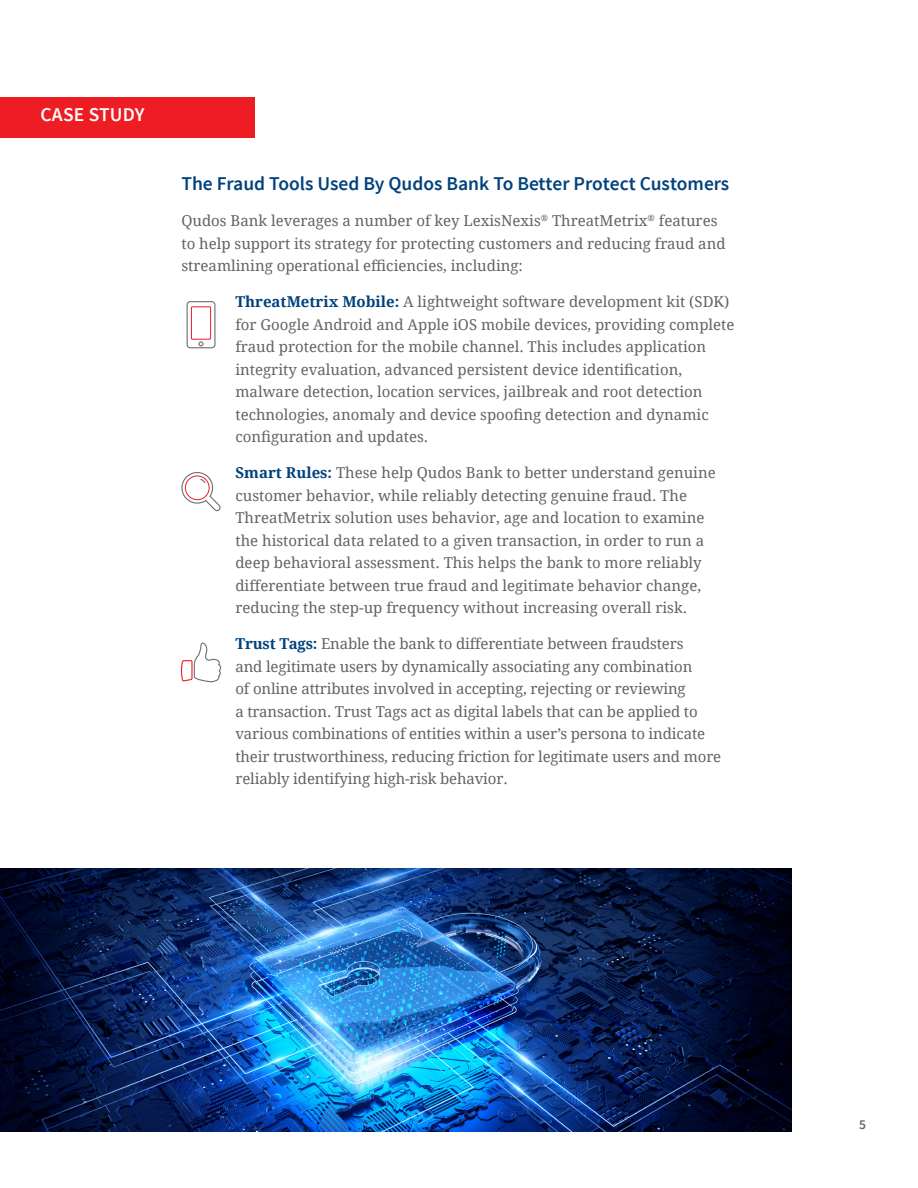
<style>
.page{position:relative;width:918px;height:1188px;background:#fff}
.page>*{position:absolute;margin:0;border:0;box-sizing:border-box;transform-origin:0 0}
.Paragraph{font:600 19.5px "Source Sans Pro";color:#01427c}
.t1{font:600 19.5px "Source Sans Pro";letter-spacing:.01em;color:#fff}
.Paragraph_Bullets{font:15px/22.5px "Droid Serif";color:#636366}
.Paragraph-2{font:15px/22.5px "Droid Serif";color:#636366}
.t2{font:600 13.5px "Source Sans Pro";color:#636366}
.s1{font-weight:700;color:#01427c}
</style>
<div class="page">
<div style="left:0;top:97px;width:255px;height:41px;background:#ee1d23"></div>
<svg style="left:181px;top:472px;width:40px;height:39px"></svg>
<svg style="left:186px;top:301px;width:30px;height:48px"></svg>
<div style="left:191px;top:307px;width:20px;height:32px;border:1px solid #ed1c24"></div>
<svg style="left:181px;top:642px;width:41px;height:40px"></svg>
<img style="left:0;top:868px;width:792px;height:263px">
<h1 class="t1" style="left:40px;top:102px;width:106px">CASE STUDY</h1>
<p class="Paragraph" style="left:181px;top:171px;width:549px">The Fraud Tools Used By Qudos Bank To Better Protect Customers</p>
<p class="Paragraph-2" style="left:181px;top:209px;width:546px">Qudos Bank leverages a number of key LexisNexis<sup>®</sup> ThreatMetrix<sup>®</sup> features to help support its strategy for protecting customers and reducing fraud and streamlining operational efficiencies, including:</p>
<p class="Paragraph_Bullets" style="left:235px;top:290px;width:501px"><span class="s1">ThreatMetrix Mobile:</span> A lightweight software development kit (SDK) for Google Android and Apple iOS mobile devices, providing complete fraud protection for the mobile channel. This includes application integrity evaluation, advanced persistent device identification, malware detection, location services, jailbreak and root detection technologies, anomaly and device spoofing detection and dynamic configuration and updates.</p>
<p class="Paragraph_Bullets" style="left:235px;top:461px;width:482px"><span class="s1">Smart Rules:</span> These help Qudos Bank to better understand genuine customer behavior, while reliably detecting genuine fraud. The ThreatMetrix solution uses behavior, age and location to examine the historical data related to a given transaction, in order to run a deep behavioral assessment. This helps the bank to more reliably differentiate between true fraud and legitimate behavior change, reducing the step-up frequency without increasing overall risk.</p>
<p class="Paragraph_Bullets" style="left:235px;top:632px;width:487px"><span class="s1">Trust Tags:</span> Enable the bank to differentiate between fraudsters<br>and legitimate users by dynamically associating any combination<br>of online attributes involved in accepting, rejecting or reviewing<br>a transaction. Trust Tags act as digital labels that can be applied to various combinations of entities within a user’s persona to indicate their trustworthiness, reducing friction for legitimate users and more reliably identifying high-risk behavior.</p>
<p class="t2" style="left:859px;top:1116px;width:8px">5</p>
</div>
